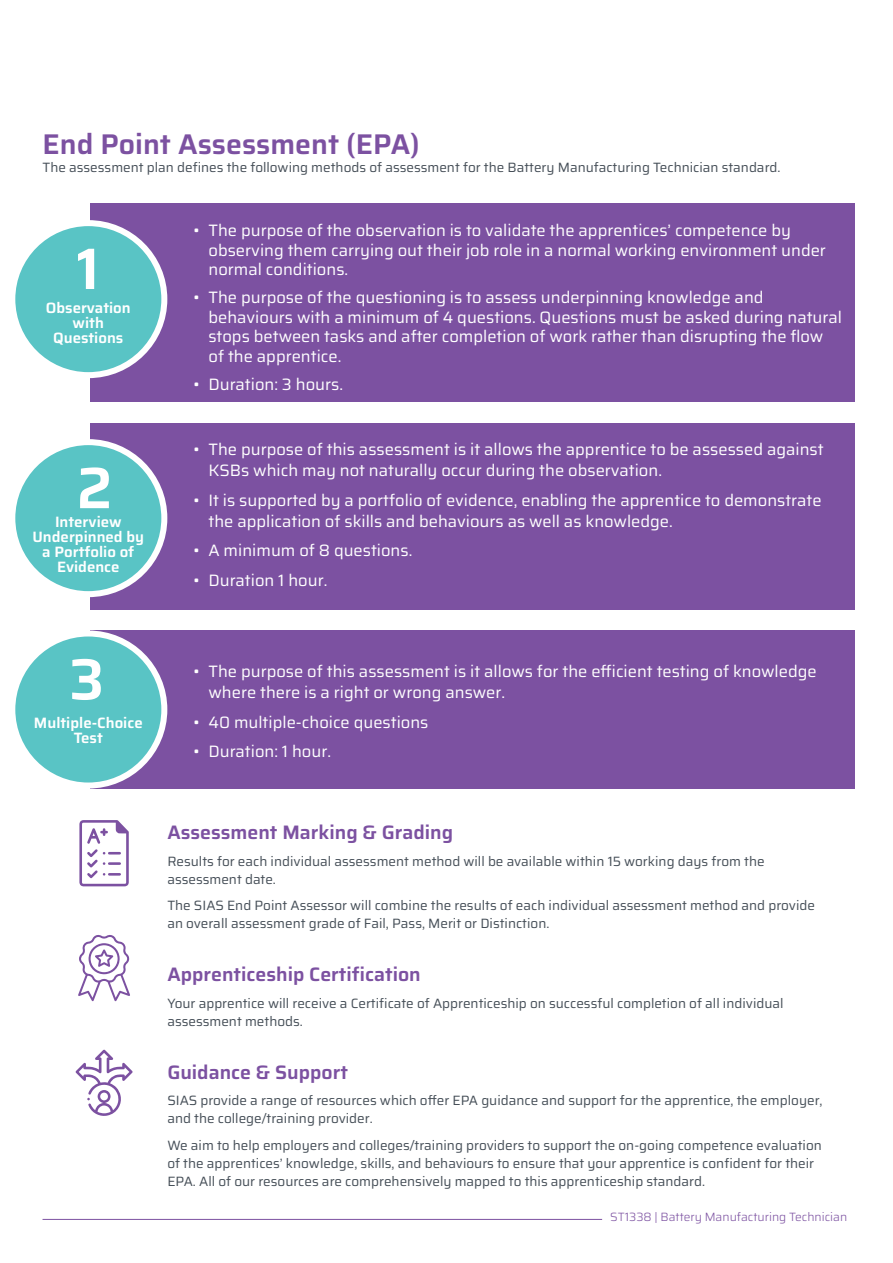
<style>
.page{position:relative;width:893px;height:1263px;background:#fff}
.page>*{position:absolute;margin:0;border:0;box-sizing:border-box;transform-origin:0 0}
.t1{font:600 58.5px "Saira";color:#fff}
.t2{font:600 28.5px "Saira";color:#7c51a1}
.t3{font:600 19.5px "Saira";color:#7c51a1}
.t4{font:16.5px/19.5px "Saira";color:#fff}
.t5{font:600 15px/15px "Saira";color:#fff;text-align:center}
.t6{font:13.5px/18px "Saira";color:#464f58}
.t7{font:300 12px "Saira";color:#7c51a1}
</style>
<div class="page">
<div style="left:90px;top:204px;width:764px;height:198px;background:#7c51a1"></div>
<div style="left:12px;top:223px;width:152px;height:152px;background:#59c4c5;border-radius:50%"></div>
<div style="left:9px;top:220px;width:158px;height:158px;border:6px solid #fff;border-radius:50%"></div>
<svg style="left:79px;top:820px;width:50px;height:66px"></svg>
<svg style="left:78px;top:935px;width:52px;height:66px"></svg>
<svg style="left:75px;top:1050px;width:58px;height:66px"></svg>
<div style="left:90px;top:423px;width:764px;height:187px;background:#7c51a1"></div>
<div style="left:12px;top:442px;width:152px;height:152px;background:#59c4c5;border-radius:50%"></div>
<div style="left:9px;top:439px;width:158px;height:158px;border:6px solid #fff;border-radius:50%"></div>
<div style="left:90px;top:630px;width:764px;height:158px;background:#7c51a1"></div>
<div style="left:12px;top:633px;width:152px;height:152px;background:#59c4c5;border-radius:50%"></div>
<div style="left:9px;top:630px;width:158px;height:158px;border:6px solid #fff;border-radius:50%"></div>
<hr style="left:43px;top:1219px;width:559px;height:1px;background:#7c51a1">
<p class="t2" style="left:43px;top:121px;width:379px">End Point Assessment (EPA)</p>
<p class="t6" style="left:43px;top:158px;width:739px">The assessment plan defines the following methods of assessment for the Battery Manufacturing Technician standard.</p>
<p class="t1" style="left:77px;top:221px;width:24px">1</p>
<p class="t5" style="left:46px;top:300px;width:86px">Observation with<br>Questions</p>
<p class="t1" style="left:77px;top:440px;width:37px">2</p>
<p class="t5" style="left:33px;top:514px;width:113px">Interview<br>Underpinned by a Portfolio of<br>Evidence</p>
<p class="t4" style="left:208px;top:220px;width:619px;text-indent:-15px">• The purpose of the observation is to validate the apprentices’ competence by observing them carrying out their job role in a normal working environment under normal conditions.</p>
<p class="t4" style="left:208px;top:287px;width:635px;text-indent:-15px">• The purpose of the questioning is to assess underpinning knowledge and behaviours with a minimum of 4 questions. Questions must be asked during natural stops between tasks and after completion of work rather than disrupting the flow of the apprentice.</p>
<p class="t4" style="left:193px;top:374px;width:151px">• Duration: 3 hours.</p>
<p class="t4" style="left:208px;top:438px;width:617px;line-height:21px;text-indent:-15px">• The purpose of this assessment is it allows the apprentice to be assessed against<br>KSBs which may not naturally occur during the observation.</p>
<p class="t4" style="left:208px;top:489px;width:615px;line-height:21px;text-indent:-15px">• It is supported by a portfolio of evidence, enabling the apprentice to demonstrate the application of skills and behaviours as well as knowledge.</p>
<p class="t4" style="left:193px;top:540px;width:220px">• A minimum of 8 questions.</p>
<p class="t4" style="left:193px;top:570px;width:135px">• Duration 1 hour.</p>
<p class="t1" style="left:69px;top:631px;width:37px">3</p>
<p class="t5" style="left:34px;top:714px;width:110px">Multiple-Choice<br>Test</p>
<p class="t4" style="left:208px;top:660px;width:610px;line-height:21px;text-indent:-15px">• The purpose of this assessment is it allows for the efficient testing of knowledge where there is a right or wrong answer.</p>
<p class="t4" style="left:193px;top:711px;width:237px">• 40 multiple-choice questions</p>
<p class="t4" style="left:193px;top:741px;width:139px">• Duration: 1 hour.</p>
<p class="t3" style="left:167px;top:816px;width:287px">Assessment Marking &amp; Grading</p>
<p class="t6" style="left:167px;top:851px;width:599px">Results for each individual assessment method will be available within 15 working days from the assessment date.</p>
<p class="t6" style="left:167px;top:896px;width:649px">The SIAS End Point Assessor will combine the results of each individual assessment method and provide an overall assessment grade of Fail, Pass, Merit or Distinction.</p>
<p class="t3" style="left:167px;top:958px;width:255px">Apprenticeship Certification</p>
<p class="t6" style="left:167px;top:993px;width:618px">Your apprentice will receive a Certificate of Apprenticeship on successful completion of all individual assessment methods.</p>
<p class="t3" style="left:167px;top:1056px;width:182px">Guidance &amp; Support</p>
<p class="t6" style="left:167px;top:1091px;width:657px">SIAS provide a range of resources which offer EPA guidance and support for the apprentice, the employer, and the college/training provider.</p>
<p class="t6" style="left:167px;top:1135px;width:656px">We aim to help employers and colleges/training providers to support the on-going competence evaluation of the apprentices’ knowledge, skills, and behaviours to ensure that your apprentice is confident for their<br>EPA. All of our resources are comprehensively mapped to this apprenticeship standard.</p>
<p class="t7" style="left:610px;top:1207px;width:239px">ST1338 | Battery Manufacturing Technician</p>
</div>
